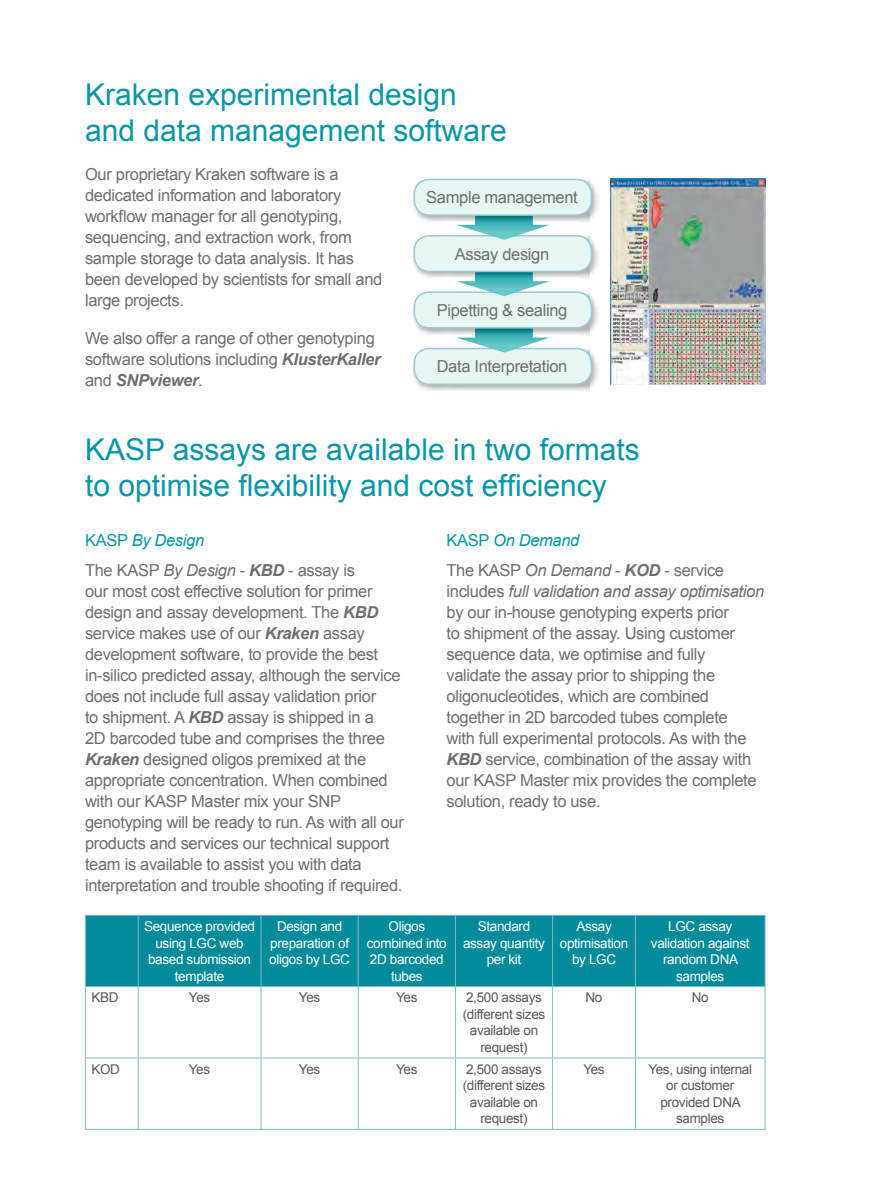
<style>
.page{position:relative;width:893px;height:1187px;background:#fff}
.page>*{position:absolute;margin:0;border:0;box-sizing:border-box;transform-origin:0 0}
.t1{font:30px/36px "Arial";color:#0896a7}
.t2{font:16.5px/21px "Arial";letter-spacing:-.02em;color:#6d6e71}
.t3{font:13.5px/16.5px "Arial";letter-spacing:-.025em;color:#fff;text-align:center}
.t4{font:13.5px/16.5px "Arial";letter-spacing:-.025em;color:#58595b;text-align:center}
.s1{font-weight:700;font-style:italic}
.s2{color:#0896a7}
.s3{font-style:italic;color:#0896a7}
.s4{font-style:italic}
</style>
<div class="page">
<div style="left:413px;top:347px;width:186px;height:45px;background:#000;opacity:.3"></div>
<div style="left:414px;top:348px;width:177px;height:36px;background:#e7f5f3;border-radius:15px"></div>
<div style="left:414px;top:348px;width:178px;height:37px;border:2px solid #9dc9d3;border-radius:15px"></div>
<div style="left:413px;top:290px;width:186px;height:45px;background:#000;opacity:.3"></div>
<div style="left:414px;top:292px;width:177px;height:36px;background:#e7f5f3;border-radius:15px"></div>
<div style="left:414px;top:291px;width:178px;height:37px;border:2px solid #9dc9d3;border-radius:15px"></div>
<div style="left:413px;top:234px;width:186px;height:45px;background:#000;opacity:.3"></div>
<div style="left:414px;top:236px;width:177px;height:35px;background:#e7f5f3;border-radius:15px"></div>
<div style="left:414px;top:235px;width:178px;height:37px;border:2px solid #9dc9d3;border-radius:15px"></div>
<svg style="left:456px;top:223px;width:94px;height:129px"></svg>
<div style="left:413px;top:178px;width:186px;height:45px;background:#000;opacity:.3"></div>
<div style="left:414px;top:179px;width:177px;height:36px;background:#e7f5f3;border-radius:15px"></div>
<div style="left:414px;top:179px;width:178px;height:37px;border:2px solid #9dc9d3;border-radius:15px"></div>
<img style="left:610px;top:179px;width:155px;height:206px">
<div style="left:86px;top:915px;width:679px;height:71px;background:#008b9d"></div>
<svg style="left:86px;top:987px;width:679px;height:141px"></svg>
<hr style="left:85px;top:915px;width:1px;height:71px;background:#80bbc7">
<hr style="left:85px;top:986px;width:1px;height:71px;background:#80bbc7">
<hr style="left:85px;top:1058px;width:1px;height:70px;background:#80bbc7">
<hr style="left:85px;top:914px;width:53px;height:1px;background:#80bbc7">
<hr style="left:138px;top:914px;width:123px;height:1px;background:#80bbc7">
<hr style="left:261px;top:914px;width:97px;height:1px;background:#80bbc7">
<hr style="left:358px;top:914px;width:97px;height:1px;background:#80bbc7">
<hr style="left:455px;top:914px;width:98px;height:1px;background:#80bbc7">
<hr style="left:553px;top:914px;width:82px;height:1px;background:#80bbc7">
<hr style="left:635px;top:914px;width:130px;height:1px;background:#80bbc7">
<hr style="left:138px;top:915px;width:1px;height:71px;background:#80bbc7">
<hr style="left:261px;top:915px;width:1px;height:71px;background:#80bbc7">
<hr style="left:358px;top:915px;width:1px;height:71px;background:#80bbc7">
<hr style="left:455px;top:915px;width:1px;height:71px;background:#80bbc7">
<hr style="left:552px;top:915px;width:1px;height:71px;background:#80bbc7">
<hr style="left:635px;top:915px;width:1px;height:71px;background:#80bbc7">
<hr style="left:765px;top:915px;width:1px;height:71px;background:#80bbc7">
<hr style="left:138px;top:986px;width:1px;height:71px;background:#80bbc7">
<hr style="left:261px;top:986px;width:1px;height:71px;background:#80bbc7">
<hr style="left:358px;top:986px;width:1px;height:71px;background:#80bbc7">
<hr style="left:455px;top:986px;width:1px;height:71px;background:#80bbc7">
<hr style="left:552px;top:986px;width:1px;height:71px;background:#80bbc7">
<hr style="left:635px;top:986px;width:1px;height:71px;background:#80bbc7">
<hr style="left:765px;top:986px;width:1px;height:71px;background:#80bbc7">
<hr style="left:138px;top:1058px;width:1px;height:70px;background:#80bbc7">
<hr style="left:261px;top:1058px;width:1px;height:70px;background:#80bbc7">
<hr style="left:358px;top:1058px;width:1px;height:70px;background:#80bbc7">
<hr style="left:455px;top:1058px;width:1px;height:70px;background:#80bbc7">
<hr style="left:552px;top:1058px;width:1px;height:70px;background:#80bbc7">
<hr style="left:635px;top:1058px;width:1px;height:70px;background:#80bbc7">
<hr style="left:765px;top:1058px;width:1px;height:70px;background:#80bbc7">
<hr style="left:85px;top:986px;width:53px;height:1px;background:#80bbc7">
<hr style="left:138px;top:986px;width:123px;height:1px;background:#80bbc7">
<hr style="left:261px;top:986px;width:97px;height:1px;background:#80bbc7">
<hr style="left:358px;top:986px;width:97px;height:1px;background:#80bbc7">
<hr style="left:455px;top:986px;width:98px;height:1px;background:#80bbc7">
<hr style="left:553px;top:986px;width:82px;height:1px;background:#80bbc7">
<hr style="left:635px;top:986px;width:130px;height:1px;background:#80bbc7">
<hr style="left:85px;top:1057px;width:53px;height:1px;background:#80bbc7">
<hr style="left:138px;top:1057px;width:123px;height:1px;background:#80bbc7">
<hr style="left:261px;top:1057px;width:97px;height:1px;background:#80bbc7">
<hr style="left:358px;top:1057px;width:97px;height:1px;background:#80bbc7">
<hr style="left:455px;top:1057px;width:98px;height:1px;background:#80bbc7">
<hr style="left:553px;top:1057px;width:82px;height:1px;background:#80bbc7">
<hr style="left:635px;top:1057px;width:130px;height:1px;background:#80bbc7">
<hr style="left:85px;top:1128px;width:53px;height:1px;background:#80bbc7">
<hr style="left:138px;top:1128px;width:123px;height:1px;background:#80bbc7">
<hr style="left:261px;top:1128px;width:97px;height:1px;background:#80bbc7">
<hr style="left:358px;top:1128px;width:97px;height:1px;background:#80bbc7">
<hr style="left:455px;top:1128px;width:98px;height:1px;background:#80bbc7">
<hr style="left:553px;top:1128px;width:82px;height:1px;background:#80bbc7">
<hr style="left:635px;top:1128px;width:130px;height:1px;background:#80bbc7">
<h1 class="t1" style="left:85px;top:77px;width:423px">Kraken experimental design and data management software</h1>
<p class="t2" style="left:85px;top:164px;width:299px">Our proprietary Kraken software is a dedicated information and laboratory workflow manager for all genotyping, sequencing, and extraction work, from sample storage to data analysis. It has been developed by scientists for small and large projects.</p>
<p class="t2" style="left:85px;top:328px;width:297px">We also offer a range of other genotyping software solutions including <span class="s1">KlusterKaller </span>and <span class="s1">SNPviewer</span>.</p>
<p class="t2" style="left:426px;top:187px;width:153px">Sample management</p>
<p class="t2" style="left:455px;top:243px;width:96px">Assay design</p>
<p class="t2" style="left:437px;top:300px;width:132px">Pipetting &amp; sealing</p>
<p class="t2" style="left:437px;top:356px;width:132px">Data Interpretation</p>
<h1 class="t1" style="left:85px;top:432px;width:556px">KASP assays are available in two formats to optimise flexibility and cost efficiency</h1>
<p class="t2" style="left:85px;top:526px;width:271px;line-height:29.5px"><span class="s2">KASP</span> <span class="s3">By Design<br></span>The KASP <span class="s4">By Design</span> - <span class="s1">KBD</span> - assay is</p>
<p class="t2" style="left:85px;top:580px;width:320px">our most cost effective solution for primer design and assay development. The <span class="s1">KBD </span>service makes use of our <span class="s1">Kraken</span> assay development software, to provide the best in-silico predicted assay, although the service does not include full assay validation prior<br>to shipment. A <span class="s1">KBD</span> assay is shipped in a<br>2D barcoded tube and comprises the three <span class="s1">Kraken</span> designed oligos premixed at the appropriate concentration. When combined with our KASP Master mix your SNP genotyping will be ready to run. As with all our products and services our technical support team is available to assist you with data interpretation and trouble shooting if required.</p>
<p class="t2" style="left:446px;top:526px;width:279px;line-height:29.5px"><span class="s2">KASP</span> <span class="s3">On Demand<br></span>The KASP <span class="s4">On Demand</span> - <span class="s1">KOD</span> - service</p>
<p class="t2" style="left:446px;top:581px;width:319px">includes <span class="s4">full validation and assay optimisation </span>by our in-house genotyping experts prior<br>to shipment of the assay. Using customer sequence data, we optimise and fully<br>validate the assay prior to shipping the oligonucleotides, which are combined together in 2D barcoded tubes complete<br>with full experimental protocols. As with the <span class="s1">KBD</span> service, combination of the assay with our KASP Master mix provides the complete solution, ready to use.</p>
<p class="t3" style="left:144px;top:918px;width:112px">Sequence provided using LGC web based submission template</p>
<p class="t3" style="left:269px;top:918px;width:82px">Design and preparation of oligos by LGC</p>
<p class="t3" style="left:367px;top:918px;width:81px">Oligos combined into<br>2D barcoded tubes</p>
<p class="t3" style="left:463px;top:918px;width:83px">Standard assay quantity per kit</p>
<p class="t3" style="left:560px;top:918px;width:70px">Assay optimisation by LGC</p>
<p class="t3" style="left:651px;top:918px;width:100px">LGC assay validation against random DNA samples</p>
<p class="t4" style="left:91px;top:989px;width:29px">KBD</p>
<p class="t4" style="left:189px;top:989px;width:23px">Yes</p>
<p class="t4" style="left:299px;top:989px;width:23px">Yes</p>
<p class="t4" style="left:396px;top:989px;width:23px">Yes</p>
<p class="t4" style="left:463px;top:989px;width:84px">2,500 assays (different sizes available on request)</p>
<p class="t4" style="left:586px;top:989px;width:18px">No</p>
<p class="t4" style="left:692px;top:989px;width:18px">No</p>
<p class="t4" style="left:91px;top:1060px;width:30px">KOD</p>
<p class="t4" style="left:189px;top:1060px;width:23px">Yes</p>
<p class="t4" style="left:299px;top:1060px;width:23px">Yes</p>
<p class="t4" style="left:396px;top:1060px;width:23px">Yes</p>
<p class="t4" style="left:463px;top:1060px;width:84px">2,500 assays (different sizes available on request)</p>
<p class="t4" style="left:583px;top:1060px;width:23px">Yes</p>
<p class="t4" style="left:648px;top:1060px;width:105px">Yes, using internal or customer provided DNA samples</p>
</div>
